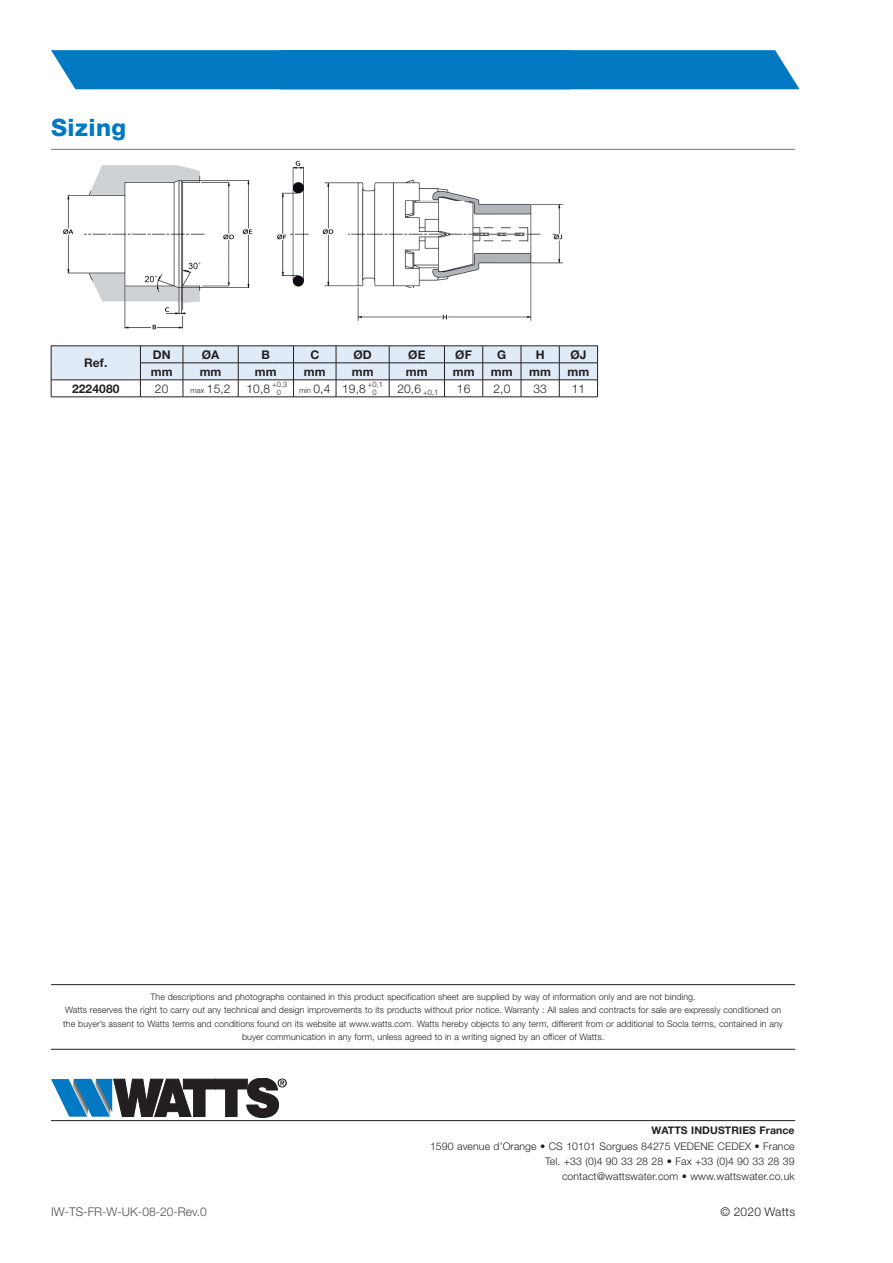
<style>
.page{position:relative;width:893px;height:1263px;background:#fff}
.page>*{position:absolute;margin:0;border:0;box-sizing:border-box;transform-origin:0 0}
.t1{font:800 24px "Helvetica Neue LT Std";letter-spacing:.02em;color:#0079c2}
.t2{font:300 12px "Helvetica Neue LT Std";letter-spacing:.01em;color:#231f20}
.t3{font:700 12px "Helvetica Neue LT Std";letter-spacing:.01em;color:#231f20}
.t4{font:300 12px "Helvetica Neue LT Std";color:#4b4c4d}
.t5{font:300 10.5px/15px "Helvetica Neue LT Std";letter-spacing:.01em;color:#231f20;text-align:right}
.t6{font:700 10.5px "Helvetica Neue LT Std";letter-spacing:.01em;color:#231f20}
.t7{font:300 9px/13.5px "Helvetica Neue LT Std";letter-spacing:.01em;color:#231f20;text-align:center}
.t8{font:300 7.5px "Helvetica Neue LT Std";color:#231f20}
.s1{font-size:7.5px}
</style>
<div class="page">
<div style="left:51px;top:50px;width:749px;height:39px;background:#0079c2"></div>
<hr style="left:51px;top:1120px;width:744px;height:1px;background:#231f20">
<svg style="left:51px;top:1078px;width:236px;height:39px"></svg>
<hr style="left:51px;top:984px;width:744px;height:1px;background:#231f20">
<hr style="left:51px;top:1049px;width:744px;height:1px;background:#231f20">
<hr style="left:51px;top:149px;width:744px;height:1px;background:#757679">
<svg style="left:51px;top:346px;width:547px;height:52px"></svg>
<hr style="left:559px;top:397px;width:39px;height:1px;background:#231f20">
<img style="left:63px;top:161px;width:501px;height:169px">
<h1 class="t1" style="left:51px;top:113px;width:77px">Sizing</h1>
<h2 class="t3" style="left:84px;top:355px;width:25px">Ref.</h2>
<h2 class="t3" style="left:153px;top:347px;width:19px">DN</h2>
<h2 class="t3" style="left:202px;top:347px;width:19px">ØA</h2>
<h2 class="t3" style="left:262px;top:347px;width:10px">B</h2>
<h2 class="t3" style="left:310px;top:347px;width:10px">C</h2>
<h2 class="t3" style="left:353px;top:347px;width:20px">ØD</h2>
<h2 class="t3" style="left:408px;top:347px;width:19px">ØE</h2>
<h2 class="t3" style="left:455px;top:347px;width:18px">ØF</h2>
<h2 class="t3" style="left:497px;top:347px;width:11px">G</h2>
<h2 class="t3" style="left:536px;top:347px;width:10px">H</h2>
<h2 class="t3" style="left:570px;top:347px;width:18px">ØJ</h2>
<h2 class="t3" style="left:151px;top:364px;width:23px">mm</h2>
<h2 class="t3" style="left:200px;top:364px;width:23px">mm</h2>
<h2 class="t3" style="left:255px;top:364px;width:23px">mm</h2>
<h2 class="t3" style="left:304px;top:364px;width:23px">mm</h2>
<h2 class="t3" style="left:352px;top:364px;width:23px">mm</h2>
<h2 class="t3" style="left:406px;top:364px;width:23px">mm</h2>
<h2 class="t3" style="left:453px;top:364px;width:23px">mm</h2>
<h2 class="t3" style="left:491px;top:364px;width:23px">mm</h2>
<h2 class="t3" style="left:529px;top:364px;width:23px">mm</h2>
<h2 class="t3" style="left:567px;top:364px;width:23px">mm</h2>
<h2 class="t3" style="left:72px;top:381px;width:49px">2224080</h2>
<h2 class="t2" style="left:155px;top:381px;width:15px">20</h2>
<h2 class="t2" style="left:191px;top:381px;width:42px"><span class="s1">max</span> 15,2</h2>
<h2 class="t2" style="left:246px;top:381px;width:25px">10,8</h2>
<p class="t8" style="left:272px;top:380px;width:17px">+0,3</p>
<h2 class="t2" style="left:299px;top:381px;width:68px"><span class="s1">min</span> 0,4 19,8</h2>
<p class="t8" style="left:368px;top:380px;width:17px">+0,1</p>
<p class="t8" style="left:277px;top:388px;width:6px">0</p>
<p class="t8" style="left:373px;top:388px;width:6px">0</p>
<h2 class="t2" style="left:397px;top:381px;width:42px">20,6 <sub>+0,1</sub></h2>
<h2 class="t2" style="left:457px;top:381px;width:15px">16</h2>
<h2 class="t2" style="left:493px;top:381px;width:18px">2,0</h2>
<h2 class="t2" style="left:533px;top:381px;width:15px">33</h2>
<h2 class="t2" style="left:572px;top:381px;width:15px">11</h2>
<p class="t7" style="left:63px;top:989px;width:721px">The descriptions and photographs contained in this product specification sheet are supplied by way of information only and are not binding.<br>Watts reserves the right to carry out any technical and design improvements to its products without prior notice. Warranty : All sales and contracts for sale are expressly conditioned on the buyer’s assent to Watts terms and conditions found on its website at www.watts.com. Watts hereby objects to any term, different from or additional to Socla terms, contained in any buyer communication in any form, unless agreed to in a writing signed by an officer of Watts.</p>
<h2 class="t4" style="left:51px;top:1204px;width:157px">IW-TS-FR-W-UK-08-20-Rev.0</h2>
<p class="t6" style="left:651px;top:1124px;width:145px">WATTS INDUSTRIES France</p>
<p class="t5" style="left:430px;top:1138px;width:366px">1590 avenue d’Orange • CS 10101 Sorgues 84275 VEDENE CEDEX • France<br>Tel. +33 (0)4 90 33 28 28 • Fax +33 (0)4 90 33 28 39 contact@wattswater.com • www.wattswater.co.uk</p>
<h2 class="t2" style="left:721px;top:1205px;width:76px">© 2020 Watts</h2>
</div>
